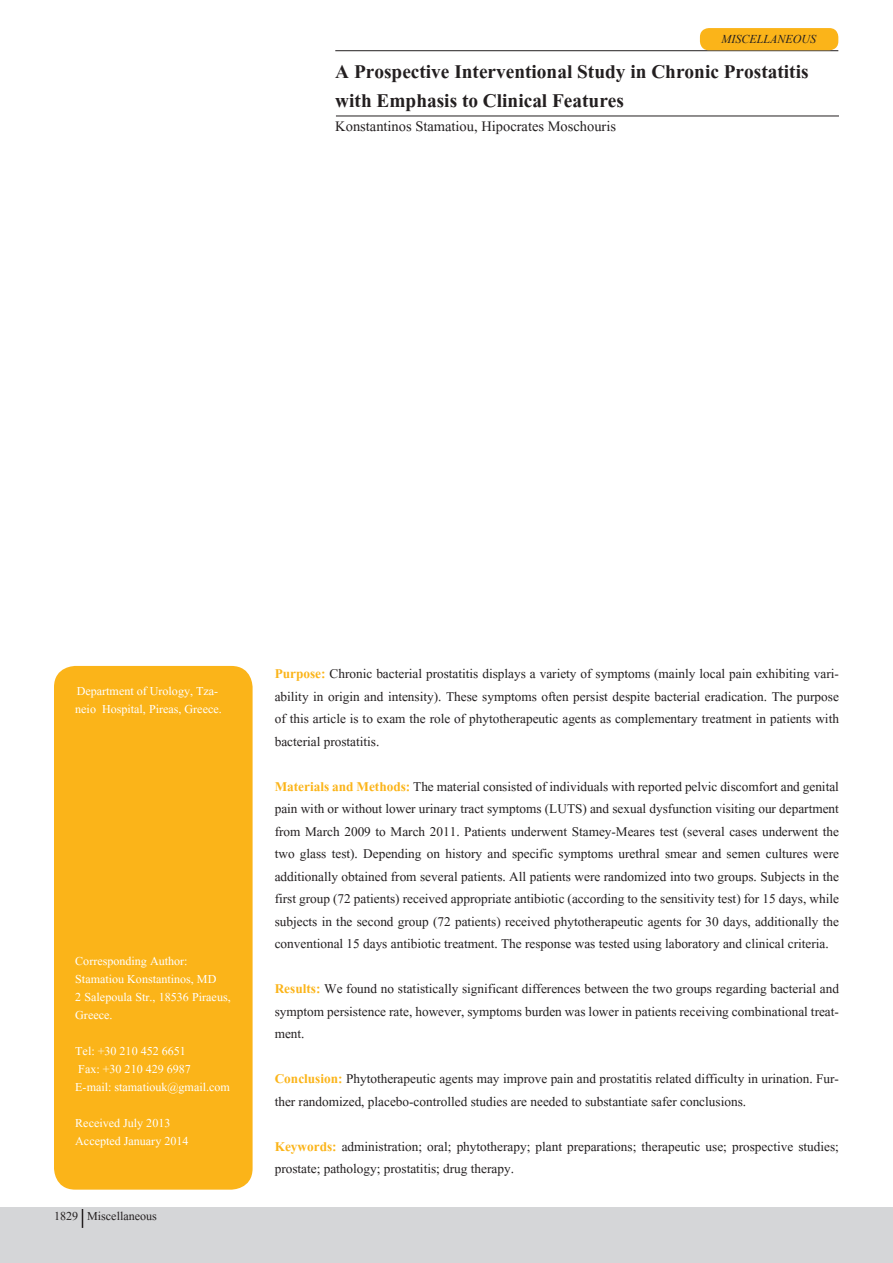
<style>
.page{position:relative;width:893px;height:1263px;background:#fff}
.page>*{position:absolute;margin:0;border:0;box-sizing:border-box;transform-origin:0 0}
.t1{font:700 24px/28.8px "Aparajita";color:#231f20}
.t2{font:18px "Aparajita";color:#231f20}
.t3{font:16.5px/22.5px "Aparajita";color:#231f20;text-align:justify}
.t4{font:15px/18px "Aparajita";color:#fff}
.t5{font:15px "Aparajita";color:#231f20}
.t6{font:italic 12px "Times New Roman";color:#231f20}
.s1{font-weight:700;color:#fbb419}
</style>
<div class="page">
<div style="left:0;top:1207px;width:893px;height:56px;background:#d5d6d8"></div>
<hr style="left:336px;top:116px;width:503px;height:1px;background:#231f20">
<hr style="left:335px;top:50px;width:503px;height:1px;background:#231f20">
<div style="left:54px;top:666px;width:199px;height:523px;background:#fbb419;border-radius:21px"></div>
<svg style="left:82px;top:1209px;width:1px;height:19px"></svg>
<div style="left:700px;top:28px;width:138px;height:22px;background:#fbb419;border-radius:9px"></div>
<p class="t6" style="left:722px;top:31px;width:96px">MISCELLANEOUS</p>
<p class="t1" style="left:335px;top:60px;width:475px">A Prospective Interventional Study in Chronic Prostatitis with Emphasis to Clinical Features</p>
<p class="t2" style="left:335px;top:118px;width:282px">Konstantinos Stamatiou, Hipocrates Moschouris</p>
<p class="t4" style="left:77px;top:683px;width:143px">Department of Urology, Tza-</p>
<p class="t4" style="left:75px;top:701px;width:148px">neio Hospital, Pireas, Greece.</p>
<p class="t4" style="left:75px;top:953px;width:114px">Corresponding Author:</p>
<p class="t4" style="left:75px;top:971px;width:143px">Stamatiou Konstantinos, MD</p>
<p class="t4" style="left:75px;top:989px;width:157px">2 Salepoula Str., 18536 Piraeus,<br>Greece.</p>
<p class="t4" style="left:75px;top:1043px;width:112px">Tel: +30 210 452 6651</p>
<p class="t4" style="left:78px;top:1061px;width:114px">Fax: +30 210 429 6987</p>
<p class="t4" style="left:75px;top:1079px;width:156px">E-mail: stamatiouk@gmail.com</p>
<p class="t4" style="left:75px;top:1115px;width:97px">Received July 2013</p>
<p class="t4" style="left:75px;top:1133px;width:115px">Accepted January 2014</p>
<p class="t5" style="left:54px;top:1208px;width:104px">1829 Miscellaneous</p>
<p class="t3" style="left:275px;top:664px;width:566px"><span class="s1">Purpose:</span> Chronic bacterial prostatitis displays a variety of symptoms (mainly local pain exhibiting vari&shy;ability in origin and intensity). These symptoms often persist despite bacterial eradication. The purpose of this article is to exam the role of phytotherapeutic agents as complementary treatment in patients with bacterial prostatitis.</p>
<p class="t3" style="left:275px;top:776px;width:566px"><span class="s1">Materials and Methods:</span> The material consisted of individuals with reported pelvic discomfort and genital pain with or without lower urinary tract symptoms (LUTS) and sexual dysfunction visiting our department from March 2009 to March 2011. Patients underwent Stamey-Meares test (several cases underwent the two glass test). Depending on history and specific symptoms urethral smear and semen cultures were additionally obtained from several patients. All patients were randomized into two groups. Subjects in the first group (72 patients) received appropriate antibiotic (according to the sensitivity test) for 15 days, while subjects in the second group (72 patients) received phytotherapeutic agents for 30 days, additionally the conventional 15 days antibiotic treatment. The response was tested using laboratory and clinical criteria.</p>
<p class="t3" style="left:275px;top:979px;width:566px"><span class="s1">Results:</span> We found no statistically significant differences between the two groups regarding bacterial and symptom persistence rate, however, symptoms burden was lower in patients receiving combinational treat&shy;ment.</p>
<p class="t3" style="left:275px;top:1069px;width:566px"><span class="s1">Conclusion:</span> Phytotherapeutic agents may improve pain and prostatitis related difficulty in urination. Fur&shy;ther randomized, placebo-controlled studies are needed to substantiate safer conclusions.</p>
<p class="t3" style="left:275px;top:1136px;width:566px"><span class="s1">Keywords:</span> administration; oral; phytotherapy; plant preparations; therapeutic use; prospective studies; prostate; pathology; prostatitis; drug therapy.</p>
</div>
